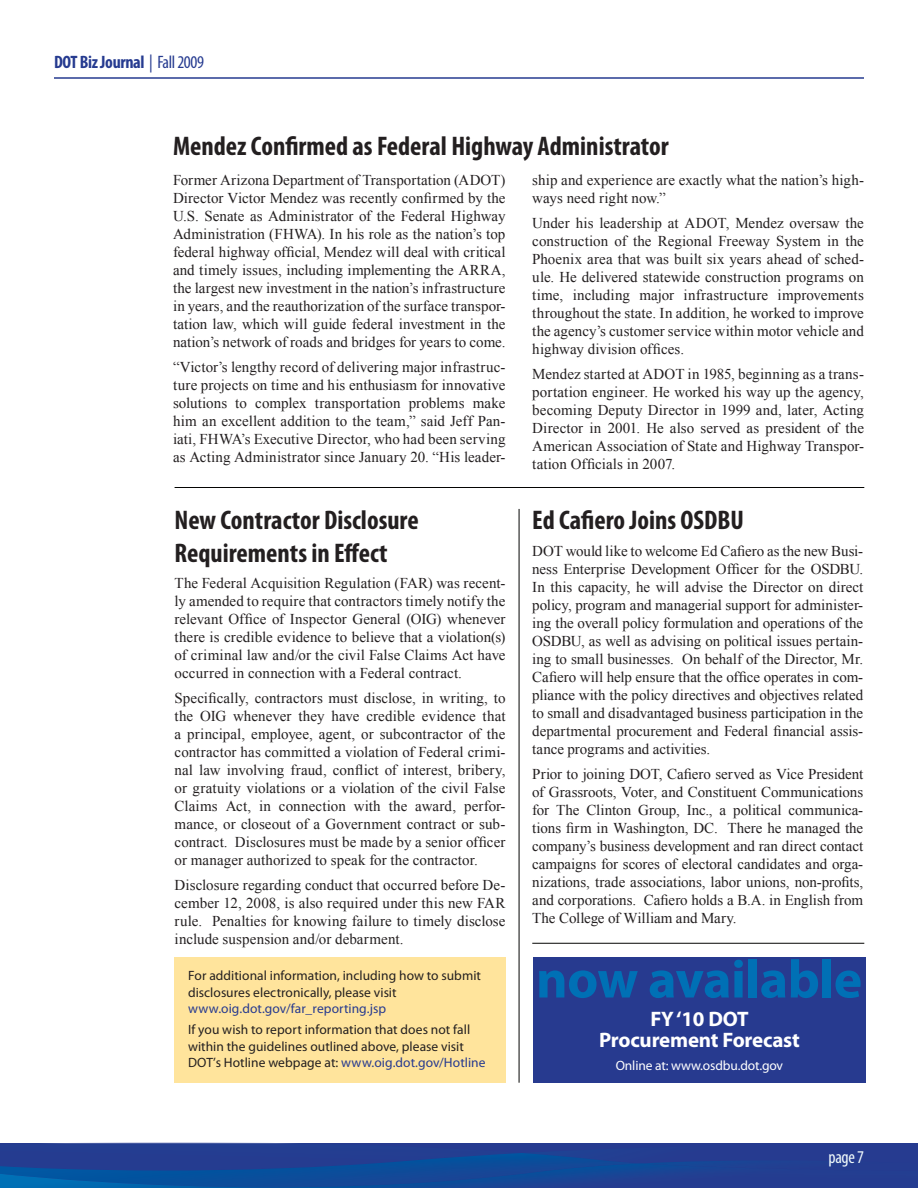
<style>
.page{position:relative;width:918px;height:1188px;background:#fff}
.page>*{position:absolute;margin:0;border:0;box-sizing:border-box;transform-origin:0 0}
.t1{font:700 54px "Myriad Pro";letter-spacing:-.01em;color:#0070b5}
.t2{font:700 condensed 27px/32.4px "Myriad Pro";color:#231f20}
.t3{font:700 21px/21px "Myriad Pro";letter-spacing:-.01em;color:#fff}
.t4{font:700 condensed 18px "Myriad Pro";letter-spacing:-.02em;color:#263b90}
.t5{font:condensed 18px "Myriad Pro";color:#f0f9fb}
.t6{font:15px/18px "Times New Roman";letter-spacing:.005em;color:#231f20;text-align:justify}
.t7{font:13.5px/16.5px "Myriad Pro";letter-spacing:.005em;color:#231f20}
.t8{font:13.5px "Myriad Pro";letter-spacing:.005em;color:#273a8f}
.t9{font:13.5px "Myriad Pro";letter-spacing:-.01em;color:#fff}
.s1{font-weight:400}
.s2{color:#273a8f}
</style>
<div class="page">
<div style="left:175px;top:957px;width:331px;height:126px;background:#ffe49c"></div>
<svg style="left:0;top:1142px;width:918px;height:21px;background:#2d4796"></svg>
<img style="left:0;top:1187px;width:918px;height:1px">
<img style="left:640px;top:1160px;width:278px;height:3px">
<img style="left:0;top:1163px;width:918px;height:24px">
<hr style="left:54px;top:77px;width:810px;height:2px;background:#263b90">
<hr style="left:175px;top:487px;width:689px;height:1px;background:#040503">
<hr style="left:532px;top:943px;width:332px;height:1px;background:#040503">
<hr style="left:519px;top:509px;width:1px;height:574px;background:#040503">
<div style="left:533px;top:958px;width:333px;height:125px;background:#273a8f"></div>
<p class="t4" style="left:54px;top:51px;width:151px">DOT Biz Journal <span class="s1">| Fall 2009</span></p>
<h2 class="t2" style="left:173px;top:129px;width:497px">Mendez Confirmed as Federal Highway Administrator</h2>
<p class="t6" style="left:173px;top:171px;width:334px">Former Arizona Department of Transportation (ADOT)<br>Director Victor Mendez was recently confirmed by the U.S. Senate as Administrator of the Federal Highway Administration (FHWA). In his role as the nation’s top federal highway official, Mendez will deal with critical and timely issues, including implementing the ARRA, the largest new investment in the nation’s infrastructure in years, and the reauthorization of the surface transpor&shy;tation law, which will guide federal investment in the nation’s network of roads and bridges for years to come.</p>
<p class="t6" style="left:173px;top:358px;width:334px">“Victor’s lengthy record of delivering major infrastruc&shy;ture projects on time and his enthusiasm for innovative solutions to complex transportation problems make him an excellent addition to the team,” said Jeff Pan&shy;iati, FHWA’s Executive Director, who had been serving as Acting Administrator since January 20. “His leader-</p>
<h2 class="t2" style="left:175px;top:503px;width:246px">New Contractor Disclosure<br>Requirements in Effect</h2>
<p class="t6" style="left:175px;top:574px;width:333px">The Federal Acquisition Regulation (FAR) was recent&shy;ly amended to require that contractors timely notify the relevant Office of Inspector General (OIG) whenever there is credible evidence to believe that a violation(s) of criminal law and/or the civil False Claims Act have occurred in connection with a Federal contract.</p>
<p class="t6" style="left:175px;top:689px;width:333px">Specifically, contractors must disclose, in writing, to the OIG whenever they have credible evidence that a principal, employee, agent, or subcontractor of the contractor has committed a violation of Federal crimi&shy;nal law involving fraud, conflict of interest, bribery, or gratuity violations or a violation of the civil False Claims Act, in connection with the award, perfor&shy;mance, or closeout of a Government contract or sub&shy;contract. Disclosures must be made by a senior officer or manager authorized to speak for the contractor.</p>
<p class="t6" style="left:175px;top:875px;width:333px">Disclosure regarding conduct that occurred before De&shy;cember 12, 2008, is also required under this new FAR rule. Penalties for knowing failure to timely disclose include suspension and/or debarment.</p>
<p class="t7" style="left:188px;top:967px;width:294px">For additional information, including how to submit disclosures electronically, please visit</p>
<p class="t8" style="left:188px;top:1001px;width:200px">www.oig.dot.gov/far_reporting.jsp</p>
<p class="t7" style="left:188px;top:1021px;width:299px">If you wish to report information that does not fall within the guidelines outlined above, please visit<br>DOT’s Hotline webpage at: <span class="s2">www.oig.dot.gov/Hotline</span></p>
<p class="t6" style="left:532px;top:171px;width:333px">ship and experience are exactly what the nation’s high&shy;ways need right now.”</p>
<p class="t6" style="left:532px;top:214px;width:333px">Under his leadership at ADOT, Mendez oversaw the construction of the Regional Freeway System in the Phoenix area that was built six years ahead of sched&shy;ule. He delivered statewide construction programs on time, including major infrastructure improvements throughout the state. In addition, he worked to improve the agency’s customer service within motor vehicle and highway division offices.</p>
<p class="t6" style="left:532px;top:365px;width:333px">Mendez started at ADOT in 1985, beginning as a trans&shy;portation engineer. He worked his way up the agency, becoming Deputy Director in 1999 and, later, Acting Director in 2001. He also served as president of the American Association of State and Highway Transpor&shy;tation Officials in 2007.</p>
<h2 class="t2" style="left:532px;top:503px;width:213px">Ed Cafiero Joins OSDBU</h2>
<p class="t6" style="left:532px;top:542px;width:333px">DOT would like to welcome Ed Cafiero as the new Busi&shy;ness Enterprise Development Officer for the OSDBU.<br>In this capacity, he will advise the Director on direct policy, program and managerial support for administer&shy;ing the overall policy formulation and operations of the OSDBU, as well as advising on political issues pertain&shy;ing to small businesses. On behalf of the Director, Mr.<br>Cafiero will help ensure that the office operates in com&shy;pliance with the policy directives and objectives related to small and disadvantaged business participation in the departmental procurement and Federal financial assis&shy;tance programs and activities.</p>
<p class="t6" style="left:532px;top:764px;width:333px">Prior to joining DOT, Cafiero served as Vice President of Grassroots, Voter, and Constituent Communications for The Clinton Group, Inc., a political communica&shy;tions firm in Washington, DC. There he managed the company’s business development and ran direct contact campaigns for scores of electoral candidates and orga&shy;nizations, trade associations, labor unions, non-profits, and corporations. Cafiero holds a B.A. in English from The College of William and Mary.</p>
<h1 class="t1" style="left:536px;top:944px;width:328px">now available</h1>
<h3 class="t3" style="left:599px;top:1008px;width:202px;text-indent:51px">FY ‘10 DOT<br>Procurement Forecast</h3>
<p class="t9" style="left:616px;top:1057px;width:169px">Online at: www.osdbu.dot.gov</p>
<p class="t5" style="left:829px;top:1146px;width:37px">page 7</p>
</div>
